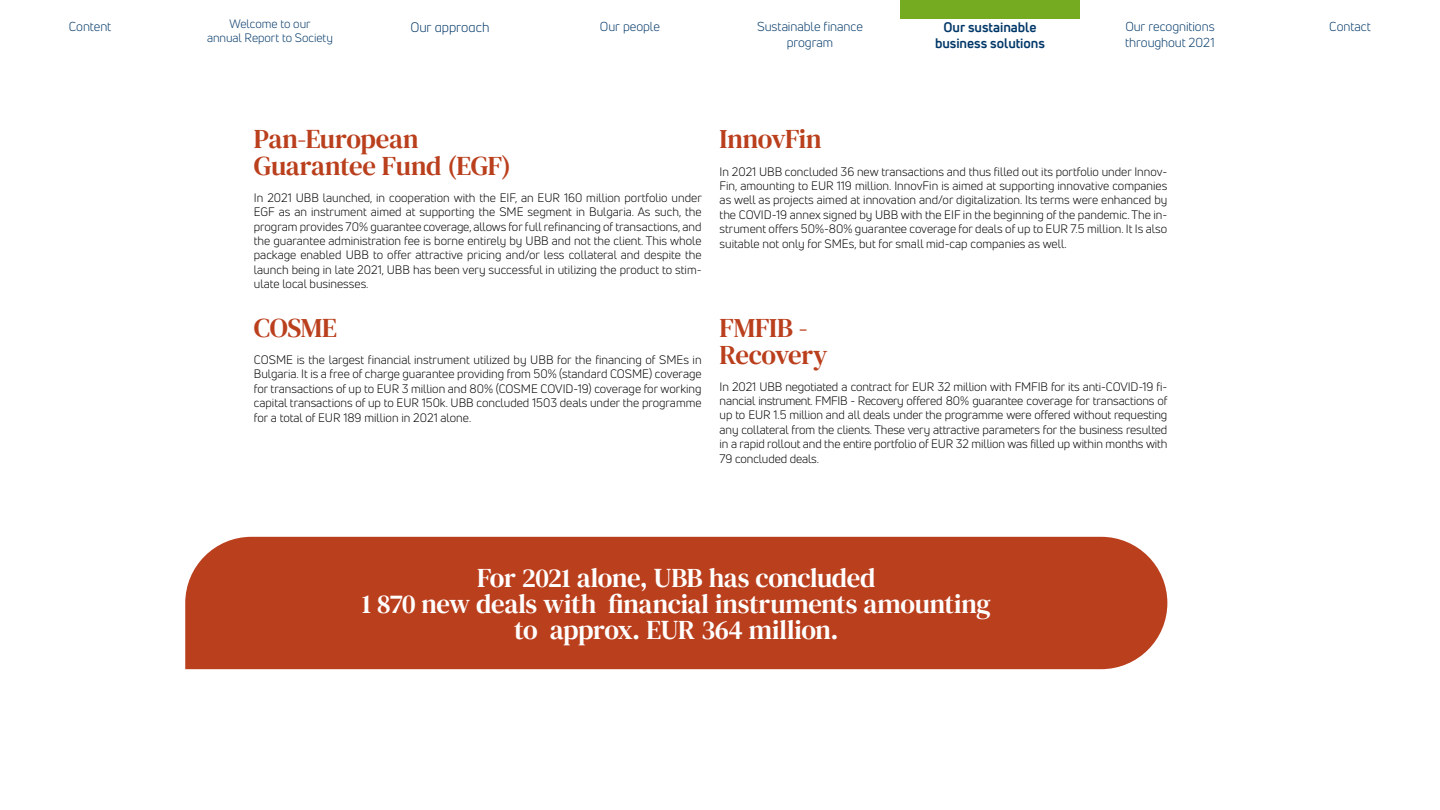
<style>
.page{position:relative;width:1440px;height:810px;background:#fff}
.page>*{position:absolute;margin:0;border:0;box-sizing:border-box;transform-origin:0 0}
.t1{font:27px/26.2px "DM Serif Text";letter-spacing:-.015em;color:#fff;text-align:center}
.t2{font:27px/26.2px "DM Serif Text";letter-spacing:-.015em;color:#ba3f1d}
.t3{font:700 13.5px/16.2px "Uni Neue";color:#003768;text-align:center}
.t4{font:13.5px "Uni Neue";letter-spacing:-.005em;color:#003768}
.t5{font:12.75px/15.3px "Uni Neue";letter-spacing:-.005em;color:#003768;text-align:center}
.t6{font:12px/14.4px "Uni Neue";color:#000;text-align:justify}
.t7{font:12px/14.4px "Uni Neue";letter-spacing:-.005em;color:#003768;text-align:center}
</style>
<div class="page">
<div style="left:185px;top:537px;width:982px;height:132px;background:#ba3f1d"></div>
<div style="left:900px;top:0;width:180px;height:18px;background:#75ab21"></div>
<p class="t5" style="left:69px;top:19px;width:44px">Content</p>
<p class="t7" style="left:207px;top:16px;width:127px">Welcome to our<br>annual Report to Society</p>
<p class="t5" style="left:757px;top:19px;width:107px">Sustainable finance program</p>
<p class="t3" style="left:935px;top:19px;width:111px">Our sustainable business solutions</p>
<p class="t4" style="left:410px;top:19px;width:81px">Our approach</p>
<p class="t5" style="left:600px;top:19px;width:62px">Our people</p>
<p class="t5" style="left:1125px;top:19px;width:91px">Our recognitions</p>
<p class="t5" style="left:1329px;top:19px;width:43px">Contact</p>
<p class="t5" style="left:1125px;top:34px;width:91px">throughout 2021</p>
<h1 class="t2" style="left:254px;top:127px;width:259px">Pan-European<br>Guarantee Fund (EGF)</h1>
<h1 class="t2" style="left:720px;top:127px;width:104px">InnovFin</h1>
<p class="t6" style="left:720px;top:164px;width:449px">In 2021 UBB concluded 36 new transactions and thus filled out its portfolio under Innov-Fin, amounting to EUR 119 million. InnovFin is aimed at supporting innovative companies as well as projects aimed at innovation and/or digitalization. Its terms were enhanced by the COVID-19 annex signed by UBB with the EIF in the beginning of the pandemic. The in&shy;strument offers 50%-80% guarantee coverage for deals of up to EUR 7.5 million. It Is also suitable not only for SMEs, but for small mid-cap companies as well.</p>
<p class="t6" style="left:254px;top:190px;width:450px">In 2021 UBB launched, in cooperation with the EIF, an EUR 160 million portfolio under EGF as an instrument aimed at supporting the SME segment in Bulgaria. As such, the program provides 70% guarantee coverage, allows for full refinancing of transactions, and the guarantee administration fee is borne entirely by UBB and not the client. This whole package enabled UBB to offer attractive pricing and/or less collateral and despite the launch being in late 2021, UBB has been very successful in utilizing the product to stim&shy;ulate local businesses.</p>
<h1 class="t2" style="left:254px;top:315px;width:85px">COSME</h1>
<h1 class="t2" style="left:720px;top:315px;width:90px">FMFIB -</h1>
<p class="t6" style="left:254px;top:352px;width:449px">COSME is the largest financial instrument utilized by UBB for the financing of SMEs in</p>
<h1 class="t2" style="left:720px;top:342px;width:110px">Recovery</h1>
<p class="t6" style="left:254px;top:367px;width:449px">Bulgaria. It is a free of charge guarantee providing from 50% (standard COSME) coverage for transactions of up to EUR 3 million and 80% (COSME COVID-19) coverage for working capital transactions of up to EUR 150k. UBB concluded 1503 deals under the programme for a total of EUR 189 million in 2021 alone.</p>
<p class="t6" style="left:720px;top:379px;width:450px">In 2021 UBB negotiated a contract for EUR 32 million with FMFIB for its anti-COVID-19 fi&shy;nancial instrument. FMFIB - Recovery offered 80% guarantee coverage for transactions of up to EUR 1.5 million and all deals under the programme were offered without requesting any collateral from the clients. These very attractive parameters for the business resulted in a rapid rollout and the entire portfolio of EUR 32 million was filled up within months with 79 concluded deals.</p>
<h1 class="t1" style="left:362px;top:565px;width:630px">For 2021 alone, UBB has concluded<br>1 870 new deals with financial instruments amounting to approx. EUR 364 million.</h1>
</div>
